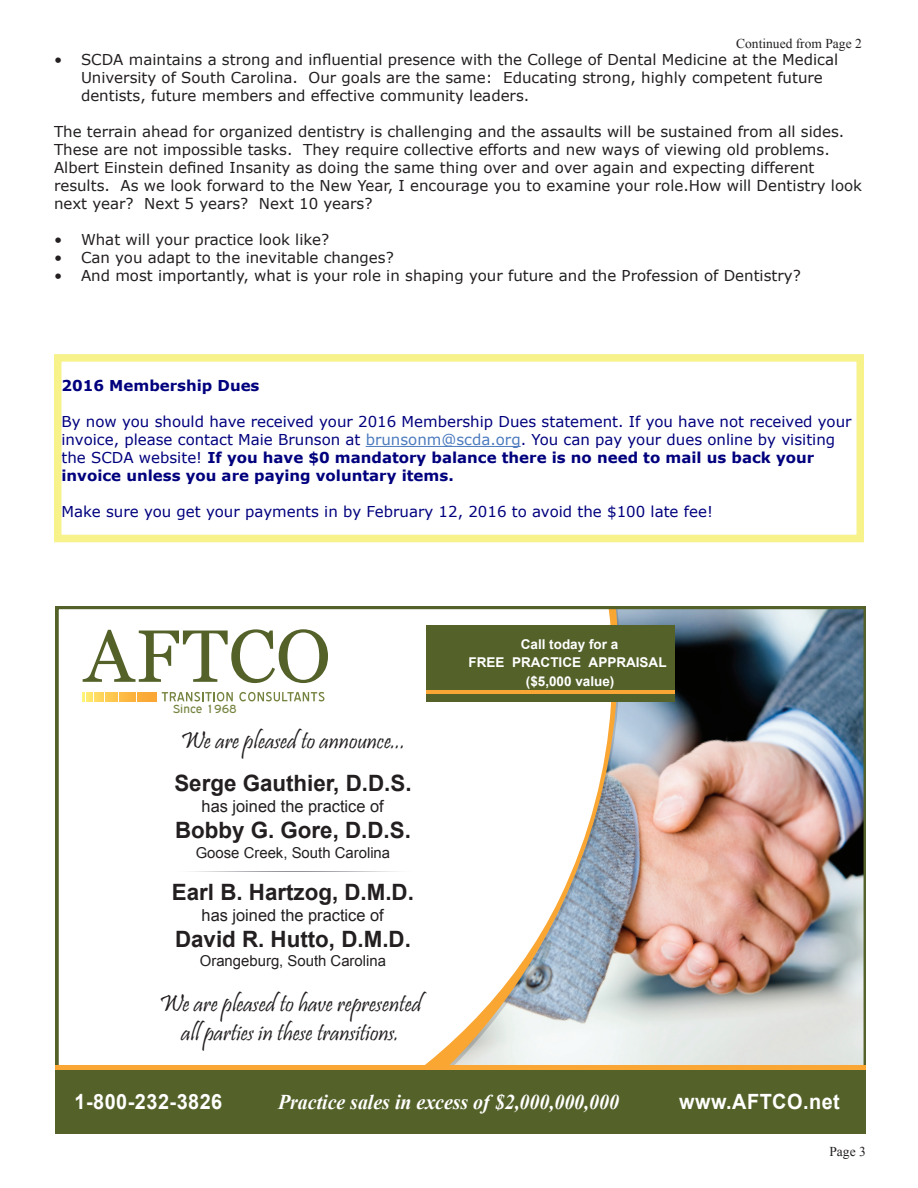
<style>
.page{position:relative;width:918px;height:1188px;background:#fff}
.page>*{position:absolute;margin:0;border:0;box-sizing:border-box;transform-origin:0 0}
.t1{font:24px/28.8px "Pristina";color:#231f20;text-align:center}
.t2{font:700 22.5px/47px "Arial";color:#231f20}
.t3{font:italic 700 21px "Times New Roman";color:#fff;scale:.95 1}
.t4{font:700 21px "Arial";letter-spacing:.025em;color:#fff;scale:.95 1}
.t5{font:16.5px "Arial";color:#231f20}
.t6{font:15px/18px "Verdana";color:#231f20}
.t7{font:15px/18px "Verdana";color:#00007e}
.t8{font:15px "Arial";color:#231f20}
.t9{font:700 15px "Verdana";color:#00007e}
.t10{font:700 13.5px/18.3px "Arial";color:#fff;text-align:center}
.t11{font:13.5px "Times New Roman";color:#231f20}
.t12{font:12px "Expressway Rg";color:#758440}
.s1{color:#4b7abe}
.s2{font-weight:700}
</style>
<div class="page">
<img style="left:56px;top:607px;width:810px;height:527px">
<hr style="left:56px;top:1065px;width:810px;height:4px;background:#faa634">
<svg style="left:83px;top:629px;width:245px;height:54px"></svg>
<svg style="left:162px;top:692px;width:71px;height:9px"></svg>
<svg style="left:239px;top:692px;width:85px;height:9px"></svg>
<svg style="left:82px;top:692px;width:36px;height:10px"></svg>
<div style="left:120px;top:692px;width:15px;height:10px;background:#fcb740"></div>
<div style="left:137px;top:692px;width:20px;height:10px;background:#faa936"></div>
<div style="left:427px;top:625px;width:248px;height:77px;background:#54622a"></div>
<hr style="left:427px;top:690px;width:248px;height:4px;background:#faa634">
<svg style="left:175px;top:871px;width:236px;height:1px"></svg>
<hr style="left:366px;top:446px;width:155px;height:1px;background:#4b7abe">
<div style="left:54px;top:354px;width:810px;height:188px;border:8px solid #f7f28a"></div>
<p class="t11" style="left:736px;top:34px;width:127px">Continued from Page 2</p>
<p class="t6" style="left:81px;top:51px;width:759px;text-indent:-27px">• SCDA maintains a strong and influential presence with the College of Dental Medicine at the Medical<br>University of South Carolina. Our goals are the same: Educating strong, highly competent future dentists, future members and effective community leaders.</p>
<p class="t6" style="left:54px;top:123px;width:810px">The terrain ahead for organized dentistry is challenging and the assaults will be sustained from all sides.<br>These are not impossible tasks. They require collective efforts and new ways of viewing old problems.<br>Albert Einstein defined Insanity as doing the same thing over and over again and expecting different results. As we look forward to the New Year, I encourage you to examine your role.How will Dentistry look next year? Next 5 years? Next 10 years?</p>
<p class="t6" style="left:54px;top:231px;width:277px">• What will your practice look like?</p>
<p class="t6" style="left:54px;top:249px;width:341px">• Can you adapt to the inevitable changes?</p>
<p class="t6" style="left:54px;top:267px;width:748px">• And most importantly, what is your role in shaping your future and the Profession of Dentistry?</p>
<p class="t9" style="left:62px;top:375px;width:200px">2016 Membership Dues</p>
<p class="t7" style="left:62px;top:413px;width:792px">By now you should have received your 2016 Membership Dues statement. If you have not received your invoice, please contact Maie Brunson at <span class="s1">brunsonm@scda.org</span>. You can pay your dues online by visiting the SCDA website! <span class="s2">If you have $0 mandatory balance there is no need to mail us back your invoice unless you are paying voluntary items.</span></p>
<p class="t7" style="left:62px;top:503px;width:653px">Make sure you get your payments in by February 12, 2016 to avoid the $100 late fee!</p>
<p class="t12" style="left:173px;top:702px;width:65px">Since 1968</p>
<p class="t1" style="left:180px;top:729px;width:227px">We are pleased to announce...</p>
<p class="t2" style="left:174px;top:760px;width:239px">Serge Gauthier, D.D.S.<br>Bobby G. Gore, D.D.S.</p>
<p class="t5" style="left:202px;top:795px;width:184px">has joined the practice of</p>
<p class="t8" style="left:196px;top:842px;width:196px">Goose Creek, South Carolina</p>
<p class="t2" style="left:172px;top:869px;width:244px;line-height:46.5px">Earl B. Hartzog, D.M.D.<br>David R. Hutto, D.M.D.</p>
<p class="t5" style="left:202px;top:903px;width:184px">has joined the practice of</p>
<p class="t8" style="left:200px;top:950px;width:188px">Orangeburg, South Carolina</p>
<p class="t1" style="left:159px;top:992px;width:264px">We are pleased to have represented all parties in these transitions.</p>
<p class="t10" style="left:469px;top:635px;width:200px">Call today for a<br>FREE PRACTICE APPRAISAL ($5,000 value)</p>
<p class="t4" style="left:75px;top:1087px;width:157px">1-800-232-3826</p>
<p class="t3" style="left:278px;top:1087px;width:360px">Practice sales in excess of $2,000,000,000</p>
<p class="t4" style="left:679px;top:1087px;width:171px">www.AFTCO.net</p>
<p class="t11" style="left:829px;top:1142px;width:38px">Page 3</p>
</div>
